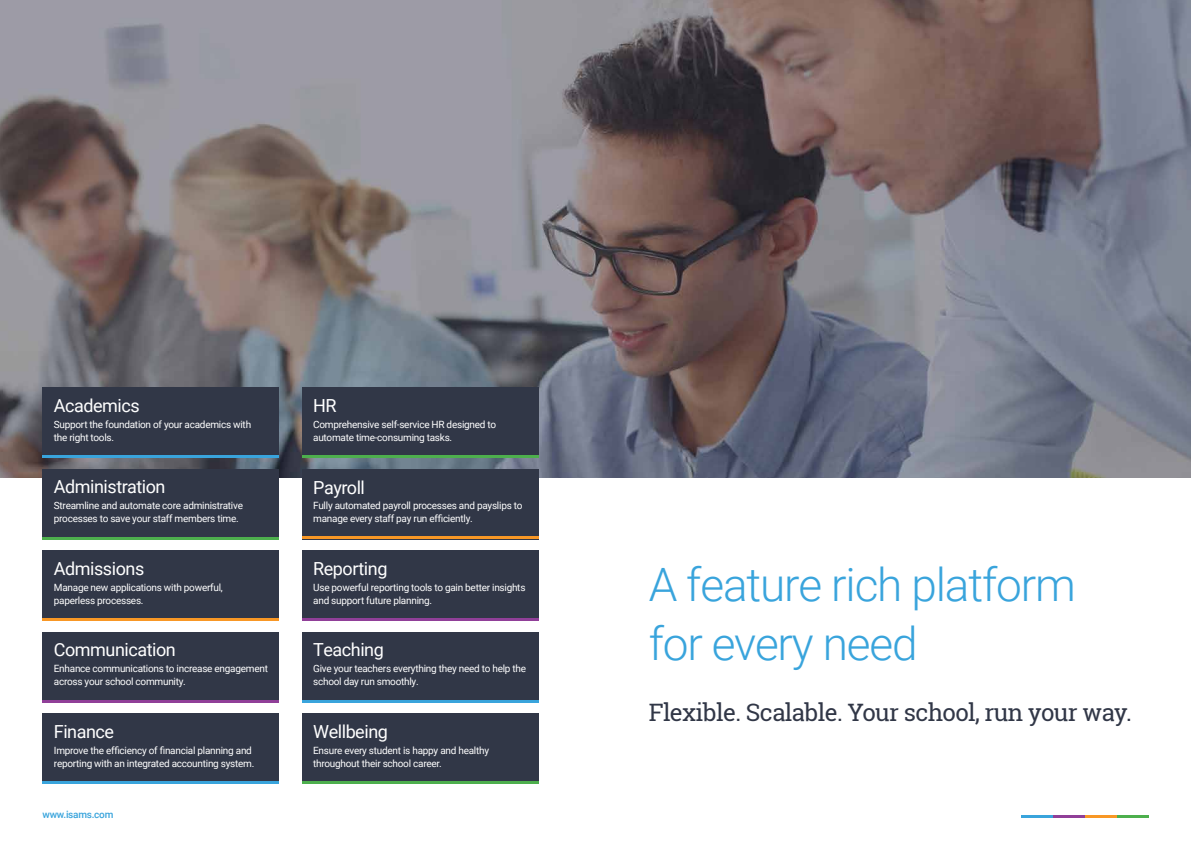
<style>
.page{position:relative;width:1191px;height:842px;background:#fff}
.page>*{position:absolute;margin:0;border:0;box-sizing:border-box;transform-origin:0 0}
.t1{font:300 46px/59.8px "Roboto";letter-spacing:-.025em;color:#39a4dc}
.t2{font:24px "Roboto Slab";letter-spacing:-.025em;color:#313747}
.t3{font:18px "Roboto";letter-spacing:-.025em;color:#fff}
.t4{font:10px/13px "Roboto";letter-spacing:-.025em;color:#fff}
.t5{font:500 10px "Roboto";letter-spacing:-.025em;color:#39a4dc}
</style>
<div class="page">
<img style="left:0;top:0;width:1191px;height:477px">
<div style="left:43px;top:387px;width:236px;height:71px;background:#313747"></div>
<hr style="left:43px;top:455px;width:236px;height:3px;background:#39a4dc">
<div style="left:43px;top:469px;width:236px;height:70px;background:#313747"></div>
<hr style="left:43px;top:537px;width:236px;height:2px;background:#4daf4d">
<div style="left:43px;top:550px;width:236px;height:71px;background:#313747"></div>
<hr style="left:43px;top:618px;width:236px;height:3px;background:#f89725">
<div style="left:43px;top:632px;width:236px;height:70px;background:#313747"></div>
<hr style="left:43px;top:700px;width:236px;height:2px;background:#903f98">
<div style="left:302px;top:388px;width:237px;height:70px;background:#313747"></div>
<hr style="left:302px;top:455px;width:237px;height:3px;background:#4daf4d">
<div style="left:302px;top:469px;width:237px;height:70px;background:#313747"></div>
<hr style="left:302px;top:536px;width:237px;height:3px;background:#f89725">
<div style="left:43px;top:713px;width:236px;height:71px;background:#313747"></div>
<hr style="left:43px;top:781px;width:236px;height:3px;background:#39a4dc">
<div style="left:302px;top:632px;width:237px;height:70px;background:#313747"></div>
<hr style="left:302px;top:700px;width:237px;height:2px;background:#39a4dc">
<div style="left:302px;top:713px;width:237px;height:71px;background:#313747"></div>
<hr style="left:302px;top:781px;width:237px;height:3px;background:#4daf4d">
<div style="left:302px;top:550px;width:237px;height:71px;background:#313747"></div>
<hr style="left:302px;top:618px;width:237px;height:3px;background:#903f98">
<hr style="left:1020px;top:815px;width:32px;height:3px;background:#39a4dc">
<hr style="left:1052px;top:815px;width:32px;height:3px;background:#903f98">
<hr style="left:1084px;top:815px;width:32px;height:3px;background:#f89725">
<hr style="left:1116px;top:815px;width:32px;height:3px;background:#4daf4d">
<h3 class="t3" style="left:54px;top:393px;width:87px">Academics</h3>
<p class="t4" style="left:54px;top:417px;width:199px">Support the foundation of your academics with the right tools.</p>
<h3 class="t3" style="left:54px;top:474px;width:113px">Administration</h3>
<p class="t4" style="left:54px;top:499px;width:191px">Streamline and automate core administrative processes to save your staff members time.</p>
<h3 class="t3" style="left:54px;top:556px;width:92px">Admissions</h3>
<p class="t4" style="left:54px;top:580px;width:170px">Manage new applications with powerful, paperless processes.</p>
<h3 class="t3" style="left:54px;top:637px;width:124px">Communication</h3>
<p class="t4" style="left:54px;top:662px;width:216px">Enhance communications to increase engagement across your school community.</p>
<h3 class="t3" style="left:54px;top:719px;width:62px">Finance</h3>
<p class="t4" style="left:54px;top:743px;width:202px">Improve the efficiency of financial planning and reporting with an integrated accounting system.</p>
<p class="t5" style="left:43px;top:808px;width:72px">www.isams.com</p>
<h3 class="t3" style="left:313px;top:393px;width:25px">HR</h3>
<p class="t4" style="left:313px;top:418px;width:184px">Comprehensive self-service HR designed to automate time-consuming tasks.</p>
<h3 class="t3" style="left:313px;top:474px;width:53px">Payroll</h3>
<p class="t4" style="left:313px;top:499px;width:211px">Fully automated payroll processes and payslips to manage every staff pay run efficiently.</p>
<h3 class="t3" style="left:313px;top:556px;width:76px">Reporting</h3>
<p class="t4" style="left:313px;top:580px;width:214px">Use powerful reporting tools to gain better insights and support future planning.</p>
<h3 class="t3" style="left:313px;top:637px;width:72px">Teaching</h3>
<p class="t4" style="left:313px;top:662px;width:214px">Give your teachers everything they need to help the school day run smoothly.</p>
<h3 class="t3" style="left:313px;top:719px;width:76px">Wellbeing</h3>
<p class="t4" style="left:313px;top:743px;width:177px">Ensure every student is happy and healthy throughout their school career.</p>
<h1 class="t1" style="left:648px;top:553px;width:428px">A feature rich platform for every need</h1>
<h2 class="t2" style="left:648px;top:696px;width:484px">Flexible. Scalable. Your school, run your way.</h2>
</div>
